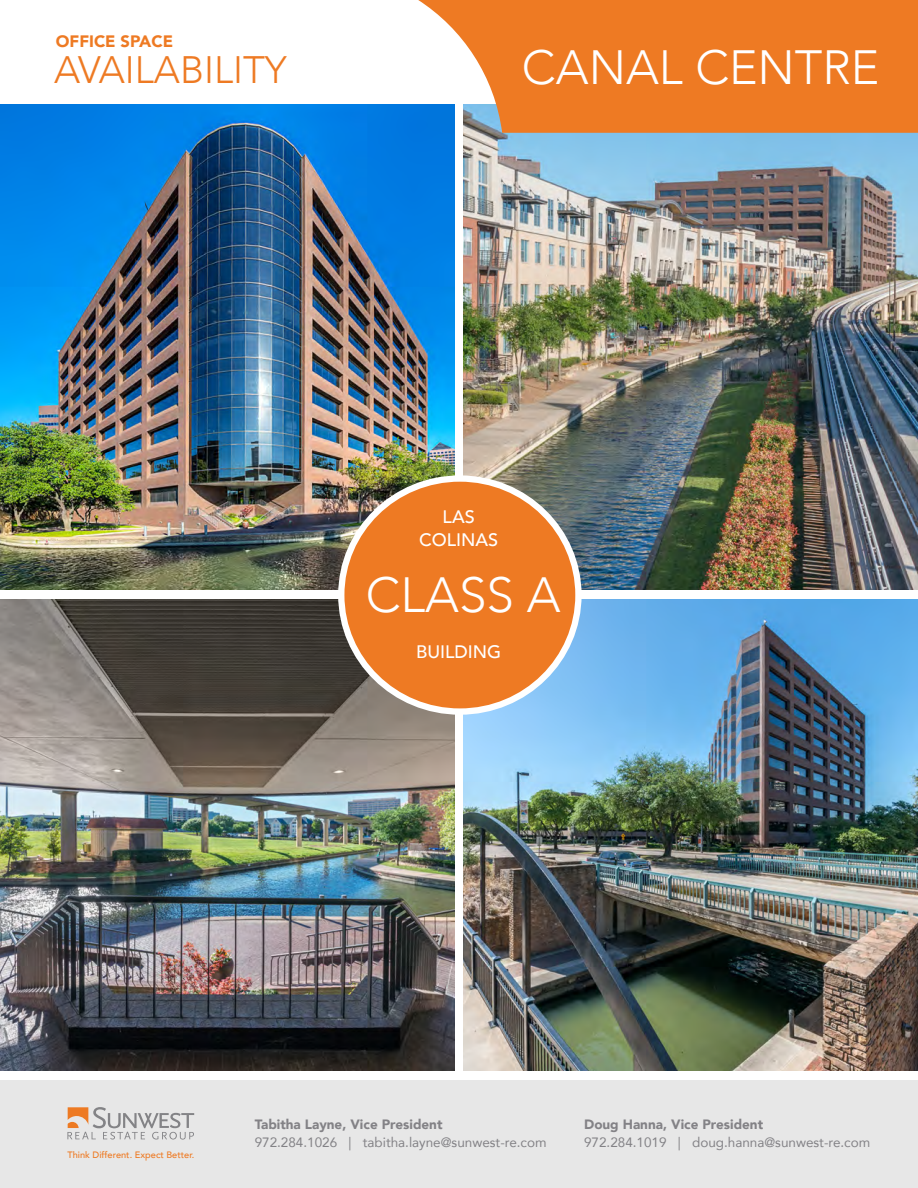
<style>
.page{position:relative;width:918px;height:1188px;background:#fff}
.page>*{position:absolute;margin:0;border:0;box-sizing:border-box;transform-origin:0 0}
.t1{font:300 49.35px "Avenir";color:#fff}
.t2{font:300 48px "Avenir";color:#fff}
.t3{font:300 38.25px "Avenir";color:#ee7a23}
.t4{font:500 18px "Avenir";color:#fff}
.t5{font:900 16.5px "Avenir";color:#ee7a23}
.t6{font:13.5px "Avenir";color:#838286}
.t7{font:900 13.5px "Avenir";color:#838286}
.t8{font:500 9.3px "Avenir";color:#ee7a23}
</style>
<div class="page">
<img style="left:1px;top:599px;width:453px;height:471px">
<img style="left:1px;top:104px;width:453px;height:486px">
<img style="left:464px;top:599px;width:454px;height:471px">
<img style="left:464px;top:133px;width:454px;height:457px">
<svg style="left:417px;top:0;width:501px;height:133px;background:#e9853a"></svg>
<div style="left:341px;top:479px;width:237px;height:233px;background:#ee7a23;border-radius:50%"></div>
<div style="left:338px;top:475px;width:244px;height:240px;border:6px solid #fff;border-radius:50%"></div>
<div style="left:0;top:1080px;width:918px;height:108px;background:#e7e7e7"></div>
<svg style="left:67px;top:1107px;width:127px;height:33px"></svg>
<p class="t5" style="left:56px;top:27px;width:119px">OFFICE SPACE</p>
<p class="t3" style="left:54px;top:48px;width:234px">AVAILABILITY</p>
<p class="t2" style="left:522px;top:39px;width:359px">CANAL CENTRE</p>
<p class="t4" style="left:443px;top:501px;width:34px">LAS</p>
<p class="t4" style="left:419px;top:524px;width:81px">COLINAS</p>
<p class="t1" style="left:366px;top:566px;width:196px">CLASS A</p>
<p class="t4" style="left:416px;top:636px;width:87px">BUILDING</p>
<p class="t8" style="left:67px;top:1147px;width:129px">Think Different. Expect Better.</p>
<p class="t7" style="left:255px;top:1112px;width:189px">Tabitha Layne, Vice President</p>
<p class="t6" style="left:255px;top:1131px;width:293px">972.284.1026 | tabitha.layne@sunwest-re.com</p>
<p class="t7" style="left:584px;top:1112px;width:181px">Doug Hanna, Vice President</p>
<p class="t6" style="left:584px;top:1131px;width:288px">972.284.1019 | doug.hanna@sunwest-re.com</p>
</div>
